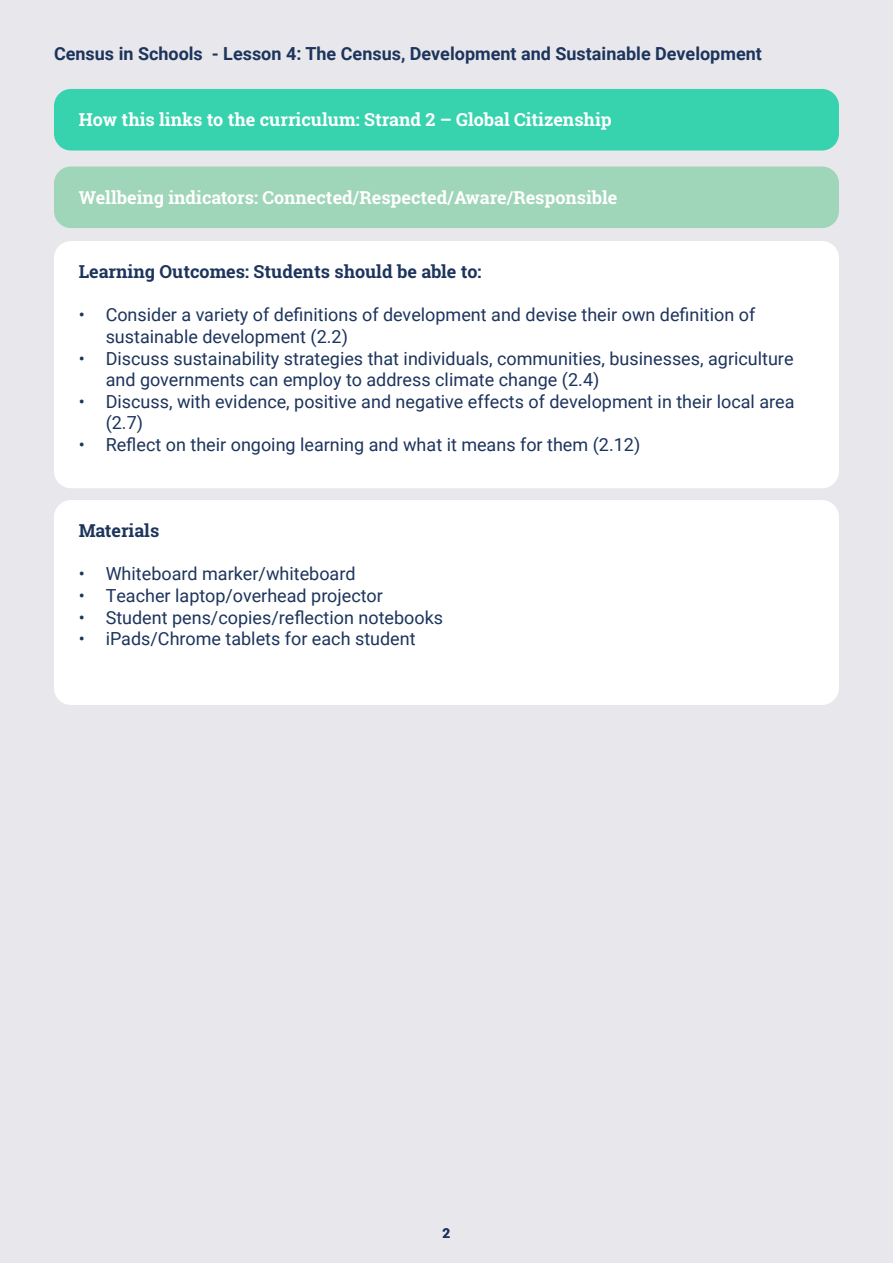
<style>
.page{position:relative;width:893px;height:1263px;background:#e8e8ec}
.page>*{position:absolute;margin:0;border:0;box-sizing:border-box;transform-origin:0 0}
.t1{font:18px/21.6px "Roboto";color:#1d345c}
.t2{font:700 18px "Roboto Slab";color:#fff}
.t3{font:700 18px "Roboto";color:#1d345c}
.t4{font:700 18px "Roboto Slab";color:#1d345c}
.t5{font:700 13.5px "Roboto";color:#1d345c}
</style>
<div class="page">
<div style="left:54px;top:89px;width:785px;height:62px;background:#37d3ae;border-radius:17px"></div>
<div style="left:54px;top:166px;width:785px;height:62px;background:#9fd5b8;border-radius:17px"></div>
<div style="left:54px;top:241px;width:785px;height:247px;background:#fff;border-radius:17px"></div>
<div style="left:54px;top:500px;width:785px;height:205px;background:#fff;border-radius:17px"></div>
<p class="t3" style="left:54px;top:41px;width:709px">Census in Schools - Lesson 4: The Census, Development and Sustainable Development</p>
<p class="t2" style="left:79px;top:107px;width:535px">How this links to the curriculum: Strand 2 – Global Citizenship</p>
<p class="t2" style="left:79px;top:185px;width:540px">Wellbeing indicators: Connected/Respected/Aware/Responsible</p>
<p class="t4" style="left:79px;top:259px;width:404px">Learning Outcomes: Students should be able to:</p>
<p class="t1" style="left:106px;top:303px;width:651px;text-indent:-27px">• Consider a variety of definitions of development and devise their own definition of sustainable development (2.2)</p>
<p class="t1" style="left:106px;top:347px;width:689px;text-indent:-27px">• Discuss sustainability strategies that individuals, communities, businesses, agriculture and governments can employ to address climate change (2.4)</p>
<p class="t1" style="left:106px;top:390px;width:690px;text-indent:-27px">• Discuss, with evidence, positive and negative effects of development in their local area (2.7)</p>
<p class="t1" style="left:79px;top:433px;width:563px">• Reflect on their ongoing learning and what it means for them (2.12)</p>
<p class="t4" style="left:79px;top:518px;width:82px">Materials</p>
<p class="t1" style="left:79px;top:562px;width:278px">• Whiteboard marker/whiteboard</p>
<p class="t1" style="left:79px;top:584px;width:306px">• Teacher laptop/overhead projector</p>
<p class="t1" style="left:79px;top:606px;width:366px">• Student pens/copies/reflection notebooks</p>
<p class="t1" style="left:79px;top:627px;width:338px">• iPads/Chrome tablets for each student</p>
<p class="t5" style="left:443px;top:1224px;width:9px">2</p>
</div>
